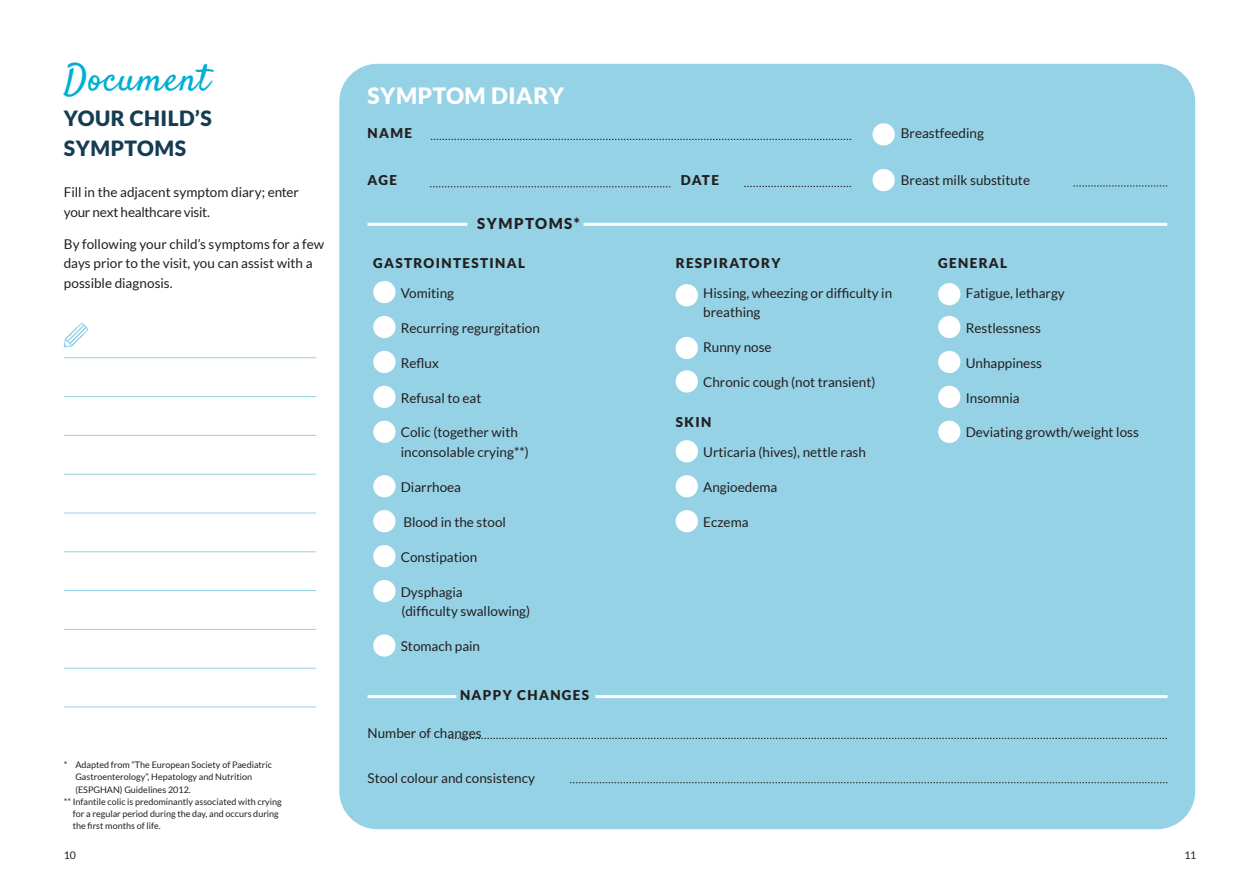
<style>
.page{position:relative;width:1259px;height:893px;background:#fff}
.page>*{position:absolute;margin:0;border:0;box-sizing:border-box;transform-origin:0 0}
.Satisfy_rubrik_rad_1{font:37.5px "Satisfy";letter-spacing:.025em;color:#01afd2}
.Lato_rubrik_rad_2{font:900 22.5px "Lato";letter-spacing:.025em;color:#fff}
.Lato_rubrik_rad_2-2{font:900 21px/30px "Lato";letter-spacing:.025em;color:#143c52}
.t1{font:900 15px "Lato";letter-spacing:.1em;color:#231f20}
.Brödtext_9_13{font:13.5px/19.5px "Lato";color:#231f20}
.t2{font:900 13.5px "Lato";letter-spacing:.1em;color:#231f20}
.tabell{font:10.5px "Lato";color:#231f20}
.t3{font:9px/12.1px "Lato";color:#231f20}
</style>
<div class="page">
<div style="left:339px;top:64px;width:856px;height:765px;background:#96d2e6;border-radius:38px"></div>
<div style="left:675px;top:284px;width:23px;height:22px;background:#fff;border-radius:50%"></div>
<div style="left:675px;top:337px;width:23px;height:22px;background:#fff;border-radius:50%"></div>
<div style="left:675px;top:370px;width:23px;height:23px;background:#fff;border-radius:50%"></div>
<div style="left:675px;top:440px;width:23px;height:22px;background:#fff;border-radius:50%"></div>
<div style="left:675px;top:475px;width:23px;height:22px;background:#fff;border-radius:50%"></div>
<div style="left:675px;top:510px;width:23px;height:22px;background:#fff;border-radius:50%"></div>
<div style="left:938px;top:283px;width:22px;height:22px;background:#fff;border-radius:50%"></div>
<div style="left:938px;top:316px;width:22px;height:22px;background:#fff;border-radius:50%"></div>
<div style="left:938px;top:351px;width:22px;height:22px;background:#fff;border-radius:50%"></div>
<div style="left:938px;top:386px;width:22px;height:22px;background:#fff;border-radius:50%"></div>
<div style="left:938px;top:421px;width:22px;height:22px;background:#fff;border-radius:50%"></div>
<hr style="left:595px;top:695px;width:572px;height:3px;background:#fff">
<hr style="left:583px;top:223px;width:584px;height:3px;background:#fff">
<hr style="left:367px;top:223px;width:100px;height:3px;background:#fff">
<hr style="left:367px;top:695px;width:89px;height:3px;background:#fff">
<svg style="left:570px;top:782px;width:597px;height:1px"></svg>
<svg style="left:449px;top:738px;width:718px;height:1px"></svg>
<svg style="left:430px;top:187px;width:240px;height:1px"></svg>
<svg style="left:744px;top:186px;width:107px;height:1px"></svg>
<svg style="left:1073px;top:186px;width:94px;height:1px"></svg>
<svg style="left:431px;top:139px;width:420px;height:1px"></svg>
<div style="left:373px;top:281px;width:22px;height:22px;background:#fff;border-radius:50%"></div>
<div style="left:373px;top:316px;width:22px;height:22px;background:#fff;border-radius:50%"></div>
<div style="left:373px;top:351px;width:22px;height:22px;background:#fff;border-radius:50%"></div>
<div style="left:373px;top:386px;width:22px;height:22px;background:#fff;border-radius:50%"></div>
<div style="left:373px;top:421px;width:22px;height:22px;background:#fff;border-radius:50%"></div>
<div style="left:373px;top:475px;width:22px;height:22px;background:#fff;border-radius:50%"></div>
<div style="left:373px;top:510px;width:22px;height:22px;background:#fff;border-radius:50%"></div>
<div style="left:373px;top:545px;width:22px;height:22px;background:#fff;border-radius:50%"></div>
<div style="left:373px;top:580px;width:22px;height:22px;background:#fff;border-radius:50%"></div>
<div style="left:373px;top:634px;width:22px;height:23px;background:#fff;border-radius:50%"></div>
<div style="left:872px;top:169px;width:22px;height:22px;background:#fff;border-radius:50%"></div>
<div style="left:872px;top:123px;width:22px;height:23px;background:#fff;border-radius:50%"></div>
<hr style="left:64px;top:357px;width:252px;height:1px;background:#96d2e6">
<hr style="left:64px;top:396px;width:252px;height:1px;background:#96d2e6">
<hr style="left:64px;top:435px;width:252px;height:1px;background:#96d2e6">
<hr style="left:64px;top:474px;width:252px;height:1px;background:#96d2e6">
<hr style="left:64px;top:513px;width:252px;height:1px;background:#96d2e6">
<hr style="left:64px;top:551px;width:252px;height:1px;background:#96d2e6">
<hr style="left:64px;top:590px;width:252px;height:1px;background:#96d2e6">
<hr style="left:64px;top:629px;width:252px;height:1px;background:#96d2e6">
<hr style="left:64px;top:668px;width:252px;height:1px;background:#96d2e6">
<hr style="left:64px;top:707px;width:252px;height:1px;background:#96d2e6">
<svg style="left:63px;top:323px;width:25px;height:25px"></svg>
<p class="Satisfy_rubrik_rad_1" style="left:64px;top:55px;width:147px">Document</p>
<p class="Lato_rubrik_rad_2-2" style="left:64px;top:103px;width:150px">YOUR CHILD’S<br>SYMPTOMS</p>
<p class="Brödtext_9_13" style="left:64px;top:182px;width:236px">Fill in the adjacent symptom diary; enter your next healthcare visit.</p>
<p class="Brödtext_9_13" style="left:64px;top:234px;width:262px">By following your child’s symptoms for a few days prior to the visit, you can assist with a possible diagnosis.</p>
<p class="t3" style="left:75px;top:759px;width:198px;text-indent:-12px">* Adapted from “The European Society of Paediatric<br>Gastroenterology”, Hepatology and Nutrition (ESPGHAN) Guidelines 2012.</p>
<p class="t3" style="left:73px;top:795px;width:211px;text-indent:-9px">** Infantile colic is predominantly associated with crying for a regular period during the day, and occurs during the first months of life.</p>
<p class="Lato_rubrik_rad_2" style="left:367px;top:83px;width:198px">SYMPTOM DIARY</p>
<p class="t2" style="left:367px;top:125px;width:46px">NAME</p>
<p class="t2" style="left:367px;top:172px;width:31px">AGE</p>
<p class="t2" style="left:681px;top:172px;width:40px">DATE</p>
<p class="Brödtext_9_13" style="left:901px;top:124px;width:85px">Breastfeeding</p>
<p class="Brödtext_9_13" style="left:901px;top:170px;width:131px">Breast milk substitute</p>
<p class="t1" style="left:477px;top:215px;width:104px">SYMPTOMS*</p>
<p class="t2" style="left:373px;top:255px;width:153px">GASTROINTESTINAL</p>
<p class="Brödtext_9_13" style="left:401px;top:283px;width:55px">Vomiting</p>
<p class="Brödtext_9_13" style="left:401px;top:318px;width:141px">Recurring regurgitation</p>
<p class="Brödtext_9_13" style="left:401px;top:353px;width:40px">Reflux</p>
<p class="Brödtext_9_13" style="left:401px;top:388px;width:82px">Refusal to eat</p>
<p class="Brödtext_9_13" style="left:401px;top:423px;width:129px">Colic (together with inconsolable crying**)</p>
<p class="Brödtext_9_13" style="left:401px;top:477px;width:62px">Diarrhoea</p>
<p class="Brödtext_9_13" style="left:403px;top:512px;width:104px">Blood in the stool</p>
<p class="Brödtext_9_13" style="left:401px;top:547px;width:78px">Constipation</p>
<p class="Brödtext_9_13" style="left:401px;top:582px;width:131px">Dysphagia<br>(difficulty swallowing)</p>
<p class="Brödtext_9_13" style="left:401px;top:636px;width:81px">Stomach pain</p>
<p class="t2" style="left:675px;top:255px;width:106px">RESPIRATORY</p>
<p class="Brödtext_9_13" style="left:703px;top:283px;width:190px">Hissing, wheezing or difficulty in breathing</p>
<p class="Brödtext_9_13" style="left:703px;top:337px;width:70px">Runny nose</p>
<p class="Brödtext_9_13" style="left:703px;top:372px;width:174px">Chronic cough (not transient)</p>
<p class="t2" style="left:675px;top:415px;width:37px">SKIN</p>
<p class="Brödtext_9_13" style="left:703px;top:442px;width:164px">Urticaria (hives), nettle rash</p>
<p class="Brödtext_9_13" style="left:703px;top:477px;width:76px">Angioedema</p>
<p class="Brödtext_9_13" style="left:703px;top:512px;width:47px">Eczema</p>
<p class="t2" style="left:938px;top:255px;width:71px">GENERAL</p>
<p class="Brödtext_9_13" style="left:965px;top:283px;width:101px">Fatigue, lethargy</p>
<p class="Brödtext_9_13" style="left:965px;top:318px;width:77px">Restlessness</p>
<p class="Brödtext_9_13" style="left:965px;top:353px;width:78px">Unhappiness</p>
<p class="Brödtext_9_13" style="left:965px;top:388px;width:55px">Insomnia</p>
<p class="Brödtext_9_13" style="left:965px;top:423px;width:175px">Deviating growth/weight loss</p>
<p class="t2" style="left:460px;top:687px;width:131px">NAPPY CHANGES</p>
<p class="Brödtext_9_13" style="left:367px;top:723px;width:116px">Number of changes</p>
<p class="Brödtext_9_13" style="left:367px;top:768px;width:169px">Stool colour and consistency</p>
<p class="tabell" style="left:64px;top:849px;width:14px">10</p>
<p class="tabell" style="left:1184px;top:849px;width:13px">11</p>
</div>
